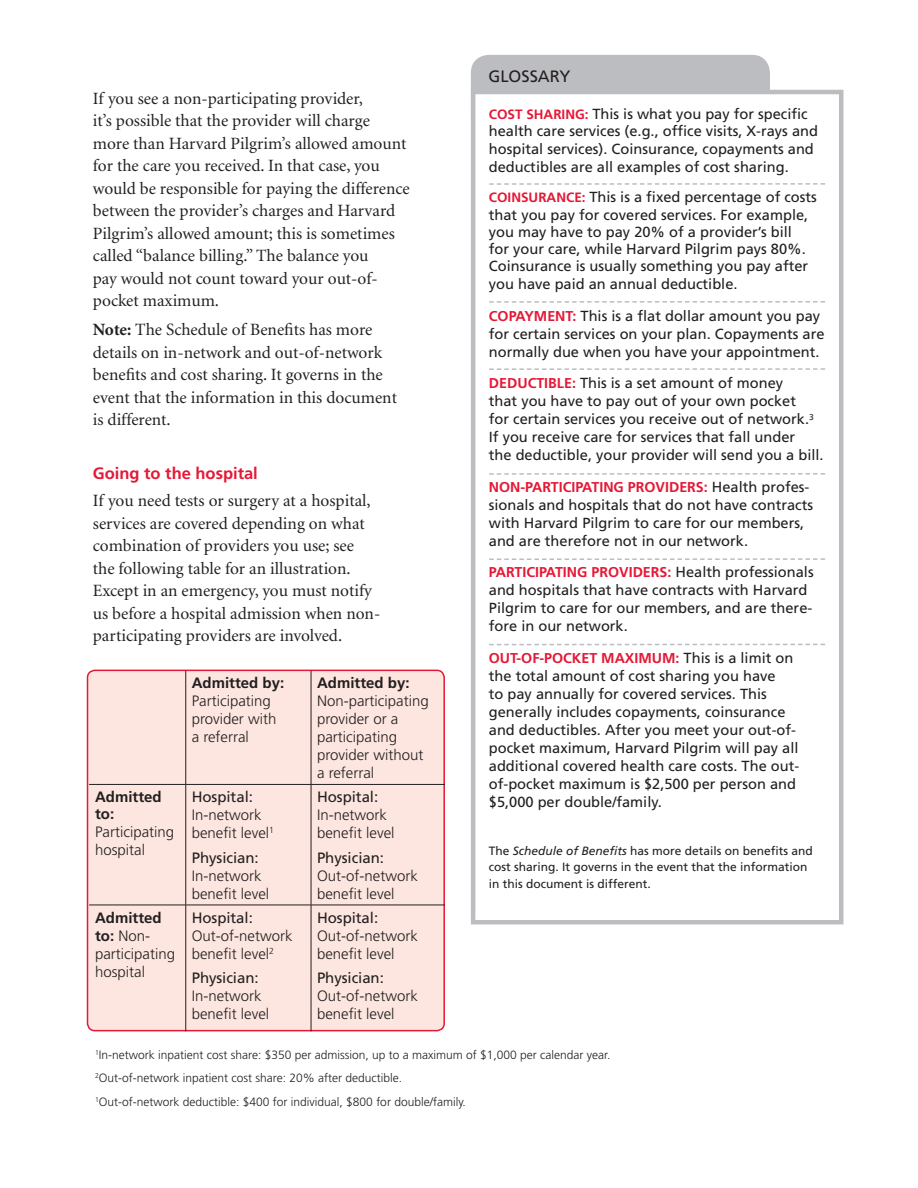
<style>
.page{position:relative;width:918px;height:1188px;background:#fff}
.page>*{position:absolute;margin:0;border:0;box-sizing:border-box;transform-origin:0 0}
.Body_copy{font:17.25px/22.5px "Minion";color:#231f20}
.t1{font:700 16.5px "Frutiger";color:#e51836}
.t2{font:16.5px "Frutiger";color:#231f20}
.t3{font:300 15px/18px "Frutiger";color:#231f20}
.t4{font:700 15px/16.5px "Frutiger";color:#231f20}
.Glossary_text{font:14.7px/18px "Frutiger";color:#231f20}
.Glossary_text-2{font:700 14.25px "Frutiger";color:#e51836}
.Glossary_text-3{font:300 12px "Frutiger";color:#231f20}
.Glossary_text-4{font:12px/16.5px "Frutiger";color:#231f20}
.s1{font-weight:700}
.s2{font-weight:400}
.s3{font-weight:700;font-size:13.5px;color:#e51836}
.s4{font-weight:700;font-size:14.25px;color:#e51836}
.s5{font-weight:400;font-size:14.7px;color:#231f20}
.s6{font-style:italic}
</style>
<div class="page">
<div style="left:88px;top:670px;width:356px;height:361px;background:#fce6df;border-radius:7px"></div>
<div style="left:87px;top:670px;width:358px;height:361px;border:2px solid #e51836;border-radius:7px"></div>
<hr style="left:186px;top:671px;width:1px;height:113px;background:#231f20">
<hr style="left:311px;top:671px;width:1px;height:113px;background:#231f20">
<hr style="left:89px;top:784px;width:97px;height:1px;background:#231f20">
<hr style="left:186px;top:784px;width:125px;height:1px;background:#231f20">
<hr style="left:186px;top:785px;width:1px;height:120px;background:#231f20">
<hr style="left:311px;top:784px;width:134px;height:1px;background:#231f20">
<hr style="left:311px;top:785px;width:1px;height:120px;background:#231f20">
<hr style="left:89px;top:905px;width:97px;height:1px;background:#231f20">
<hr style="left:186px;top:905px;width:125px;height:1px;background:#231f20">
<hr style="left:186px;top:905px;width:1px;height:126px;background:#231f20">
<hr style="left:311px;top:905px;width:134px;height:1px;background:#231f20">
<hr style="left:311px;top:905px;width:1px;height:126px;background:#231f20">
<div style="left:471px;top:55px;width:299px;height:81px;background:#bcbdc0;border-radius:18px"></div>
<div style="left:473px;top:92px;width:368px;height:830px;background:#fff"></div>
<div style="left:471px;top:90px;width:372px;height:834px;border:4px solid #bcbdc0"></div>
<svg style="left:489px;top:183px;width:336px;height:2px"></svg>
<svg style="left:489px;top:301px;width:336px;height:2px"></svg>
<svg style="left:489px;top:368px;width:336px;height:2px"></svg>
<svg style="left:489px;top:473px;width:336px;height:2px"></svg>
<svg style="left:489px;top:558px;width:336px;height:2px"></svg>
<svg style="left:489px;top:644px;width:336px;height:1px"></svg>
<p class="Body_copy" style="left:93px;top:88px;width:318px">If you see a non-participating provider,<br>it’s possible that the provider will charge more than Harvard Pilgrim’s allowed amount for the care you received. In that case, you would be responsible for paying the difference between the provider’s charges and Harvard Pilgrim’s allowed amount; this is sometimes called “balance billing.” The balance you<br>pay would not count toward your out-of&shy;pocket maximum.</p>
<p class="Body_copy" style="left:93px;top:319px;width:306px"><span class="s1">Note:</span> The Schedule of Benefits has more details on in-network and out-of-network benefits and cost sharing. It governs in the event that the information in this document is different.</p>
<p class="t1" style="left:93px;top:464px;width:167px">Going to the hospital</p>
<p class="Body_copy" style="left:93px;top:490px;width:289px">If you need tests or surgery at a hospital, services are covered depending on what combination of providers you use; see<br>the following table for an illustration.<br>Except in an emergency, you must notify us before a hospital admission when non&shy;participating providers are involved.</p>
<p class="t3" style="left:192px;top:674px;width:94px"><span class="s1">Admitted by:<br></span>Participating provider with a referral</p>
<p class="t3" style="left:317px;top:674px;width:113px"><span class="s1">Admitted by:<br></span>Non-participating provider or a participating provider without a referral</p>
<p class="t4" style="left:95px;top:789px;width:68px">Admitted to:</p>
<p class="t3" style="left:95px;top:822px;width:81px">Participating hospital</p>
<p class="t3" style="left:192px;top:788px;width:84px"><span class="s2">Hospital:<br></span>In-network benefit level<sup>1</sup></p>
<p class="t3" style="left:192px;top:849px;width:79px"><span class="s2">Physician:<br></span>In-network benefit level</p>
<p class="t3" style="left:317px;top:788px;width:79px"><span class="s2">Hospital:<br></span>In-network benefit level</p>
<p class="t3" style="left:317px;top:849px;width:102px"><span class="s2">Physician:<br></span>Out-of-network benefit level</p>
<p class="t3" style="left:95px;top:908px;width:81px"><span class="s1">Admitted to:</span> Non&shy;participating hospital</p>
<p class="t3" style="left:192px;top:908px;width:102px"><span class="s2">Hospital:<br></span>Out-of-network benefit level<sup>2</sup></p>
<p class="t3" style="left:192px;top:969px;width:79px"><span class="s2">Physician:<br></span>In-network benefit level</p>
<p class="t3" style="left:317px;top:908px;width:102px"><span class="s2">Hospital:<br></span>Out-of-network benefit level</p>
<p class="t3" style="left:317px;top:969px;width:102px"><span class="s2">Physician:<br></span>Out-of-network benefit level</p>
<p class="t2" style="left:488px;top:67px;width:84px">GLOSSARY</p>
<p class="Glossary_text" style="left:489px;top:105px;width:331px;line-height:17.5px"><span class="s3">COST SHARING:</span> This is what you pay for specific health care services (e.g., office visits, X-rays and hospital services). Coinsurance, copayments and deductibles are all examples of cost sharing.</p>
<p class="Glossary_text" style="left:489px;top:188px;width:330px;line-height:17.4px"><span class="s3">COINSURANCE:</span> This is a fixed percentage of costs that you pay for covered services. For example, you may have to pay 20% of a provider’s bill<br>for your care, while Harvard Pilgrim pays 80%.<br>Coinsurance is usually something you pay after you have paid an annual deductible.</p>
<p class="Glossary_text" style="left:489px;top:307px;width:337px"><span class="s4">COPAYMENT:</span> This is a flat dollar amount you pay for certain services on your plan. Copayments are normally due when you have your appointment.</p>
<p class="Glossary_text" style="left:489px;top:374px;width:336px"><span class="s4">DEDUCTIBLE:</span> This is a set amount of money<br>that you have to pay out of your own pocket<br>for certain services you receive out of network.<sup>3<br></sup>If you receive care for services that fall under<br>the deductible, your provider will send you a bill.</p>
<p class="Glossary_text-2" style="left:489px;top:479px;width:322px">NON-PARTICIPATING PROVIDERS: <span class="s5">Health profes-</span></p>
<p class="Glossary_text" style="left:489px;top:496px;width:326px">sionals and hospitals that do not have contracts with Harvard Pilgrim to care for our members, and are therefore not in our network.</p>
<p class="Glossary_text-2" style="left:489px;top:564px;width:326px">PARTICIPATING PROVIDERS: <span class="s5">Health professionals</span></p>
<p class="Glossary_text" style="left:489px;top:581px;width:325px">and hospitals that have contracts with Harvard<br>Pilgrim to care for our members, and are there&shy;fore in our network.</p>
<p class="Glossary_text-2" style="left:489px;top:650px;width:306px">OUT-OF-POCKET MAXIMUM: <span class="s5">This is a limit on</span></p>
<p class="Glossary_text" style="left:489px;top:667px;width:312px">the total amount of cost sharing you have<br>to pay annually for covered services. This generally includes copayments, coinsurance and deductibles. After you meet your out-of&shy;pocket maximum, Harvard Pilgrim will pay all additional covered health care costs. The out&shy;of-pocket maximum is $2,500 per person and $5,000 per double/family.</p>
<p class="Glossary_text-4" style="left:489px;top:842px;width:326px">The <span class="s6">Schedule of Benefits</span> has more details on benefits and cost sharing. It governs in the event that the information in this document is different.</p>
<p class="Glossary_text-3" style="left:95px;top:1048px;width:517px"><sup>1</sup>In-network inpatient cost share: $350 per admission, up to a maximum of $1,000 per calendar year.</p>
<p class="Glossary_text-3" style="left:95px;top:1071px;width:309px"><sup>2</sup>Out-of-network inpatient cost share: 20% after deductible.</p>
<p class="Glossary_text-3" style="left:95px;top:1095px;width:372px"><sup>1</sup>Out-of-network deductible: $400 for individual, $800 for double/family.</p>
</div>
